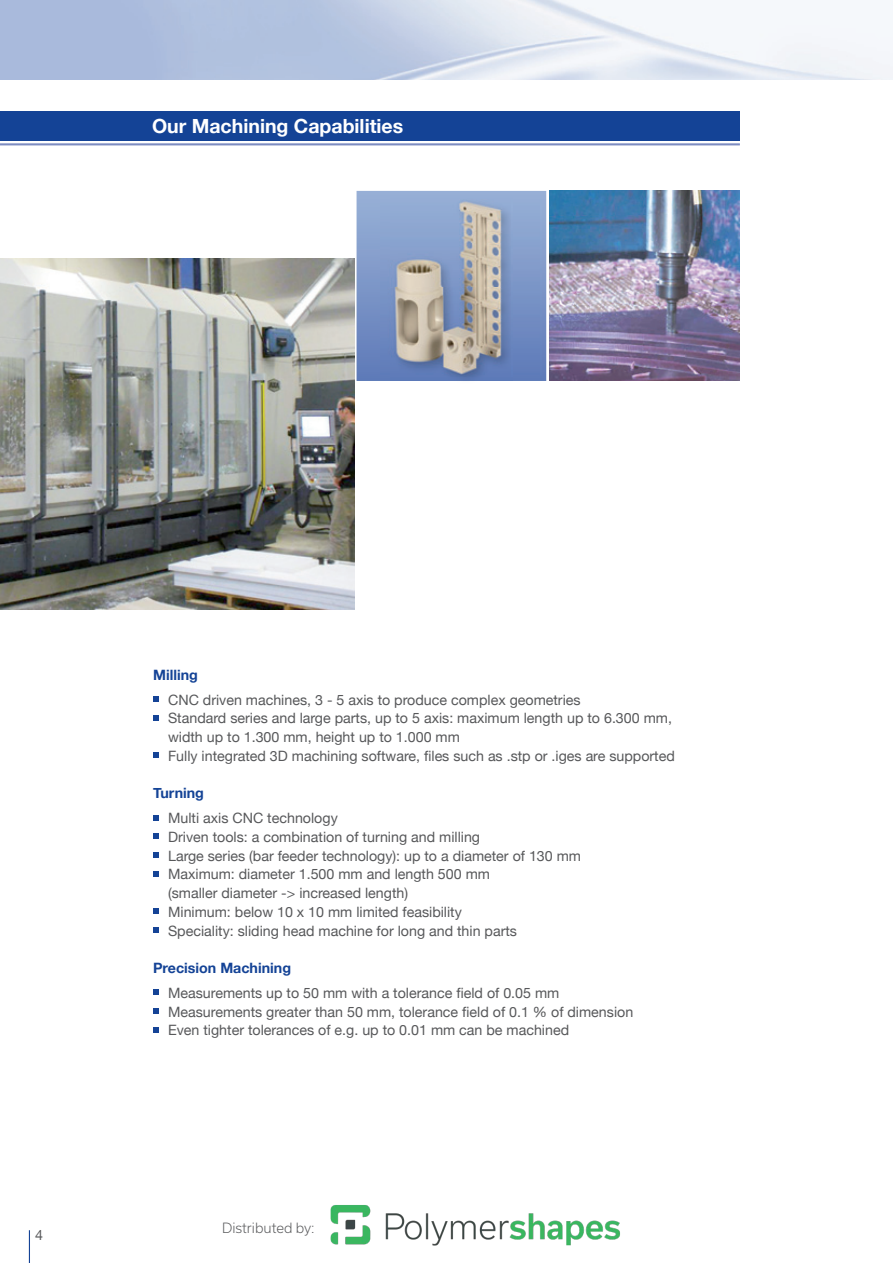
<style>
.page{position:relative;width:893px;height:1263px;background:#fff}
.page>*{position:absolute;margin:0;border:0;box-sizing:border-box;transform-origin:0 0}
.t1{font:700 19.5px "Helvetica Neue";color:#fff}
.t2{font:14.25px/18.8px "Helvetica Neue";color:#57585a}
.t3{font:700 14.25px "Helvetica Neue";color:#144396}
.t4{font:300 13.5px "Usual";color:#58595b}
</style>
<div class="page">
<svg style="left:357px;top:191px;width:189px;height:190px;background:#7f98c9"></svg>
<img style="left:0;top:259px;width:354px;height:351px">
<div style="left:0;top:111px;width:740px;height:30px;background:#144396"></div>
<hr style="left:0;top:143px;width:740px;height:2px;background:#7d8cc1">
<img style="left:390px;top:197px;width:123px;height:184px">
<img style="left:380px;top:200px;width:10px;height:176px">
<img style="left:512px;top:200px;width:29px;height:176px">
<img style="left:549px;top:191px;width:190px;height:190px">
<svg style="left:153px;top:696px;width:6px;height:6px"></svg>
<svg style="left:153px;top:715px;width:6px;height:6px"></svg>
<svg style="left:153px;top:752px;width:6px;height:6px"></svg>
<svg style="left:153px;top:815px;width:6px;height:5px"></svg>
<svg style="left:153px;top:833px;width:6px;height:6px"></svg>
<svg style="left:153px;top:852px;width:6px;height:6px"></svg>
<svg style="left:153px;top:871px;width:6px;height:6px"></svg>
<svg style="left:153px;top:908px;width:6px;height:6px"></svg>
<svg style="left:153px;top:927px;width:6px;height:6px"></svg>
<svg style="left:153px;top:989px;width:6px;height:6px"></svg>
<svg style="left:153px;top:1008px;width:6px;height:6px"></svg>
<svg style="left:153px;top:1027px;width:6px;height:6px"></svg>
<hr style="left:29px;top:1230px;width:1px;height:33px;background:#144396">
<img style="left:330px;top:1205px;width:290px;height:41px">
<h1 class="t1" style="left:152px;top:108px;width:253px">Our Machining Capabilities</h1>
<p class="t3" style="left:153px;top:662px;width:46px">Milling</p>
<p class="t2" style="left:168px;top:689px;width:508px">CNC driven machines, 3 - 5 axis to produce complex geometries<br>Standard series and large parts, up to 5 axis: maximum length up to 6.300 mm, width up to 1.300 mm, height up to 1.000 mm<br>Fully integrated 3D machining software, files such as .stp or .iges are supported</p>
<p class="t3" style="left:153px;top:780px;width:52px">Turning</p>
<p class="t2" style="left:168px;top:808px;width:414px">Multi axis CNC technology<br>Driven tools: a combination of turning and milling<br>Large series (bar feeder technology): up to a diameter of 130 mm Maximum: diameter 1.500 mm and length 500 mm<br>(smaller diameter -&gt; increased length)<br>Minimum: below 10 x 10 mm limited feasibility<br>Speciality: sliding head machine for long and thin parts</p>
<p class="t3" style="left:153px;top:955px;width:139px">Precision Machining</p>
<p class="t2" style="left:168px;top:982px;width:467px">Measurements up to 50 mm with a tolerance field of 0.05 mm<br>Measurements greater than 50 mm, tolerance field of 0.1 % of dimension<br>Even tighter tolerances of e.g. up to 0.01 mm can be machined</p>
<p class="t2" style="left:35px;top:1225px;width:9px">4</p>
<p class="t4" style="left:222px;top:1220px;width:94px">Distributed by:</p>
</div>
